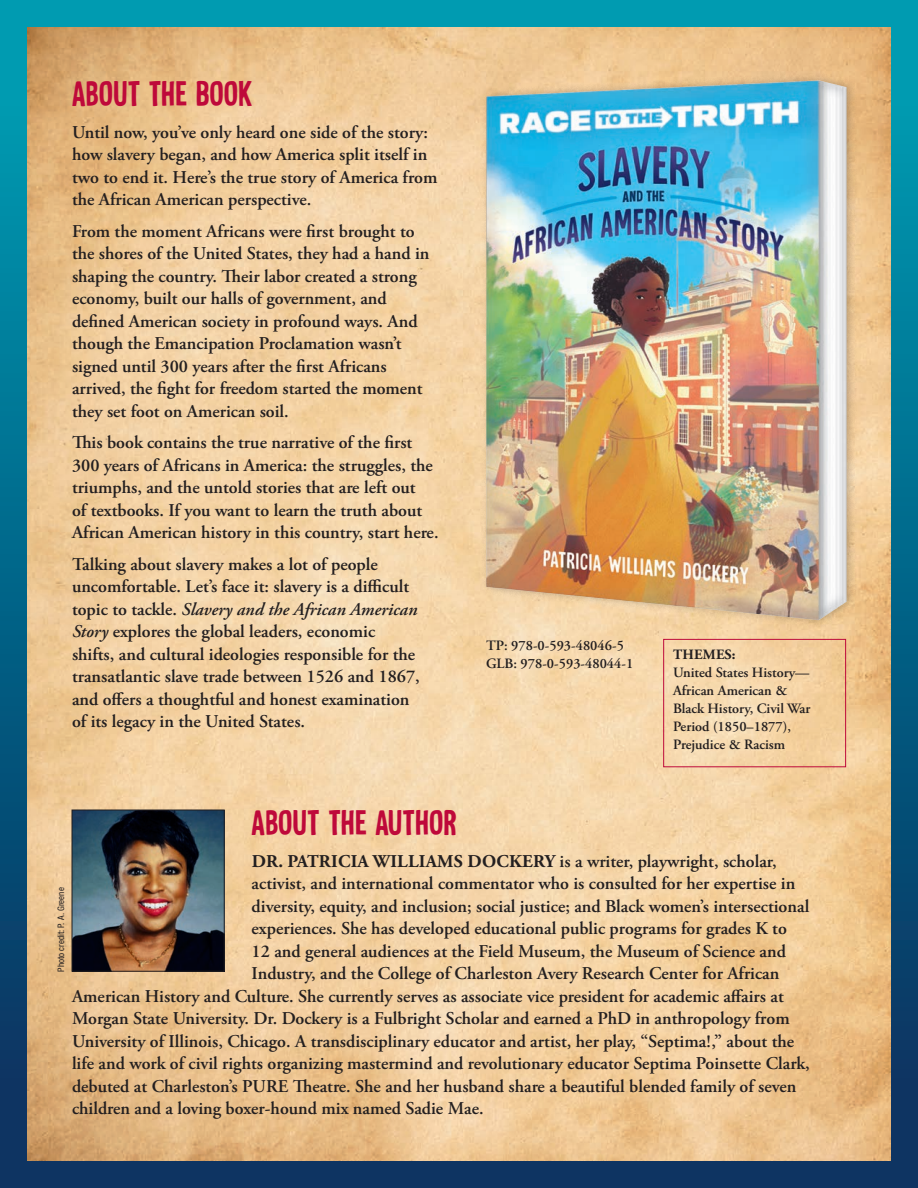
<style>
.page{position:relative;width:918px;height:1188px;background:#fff}
.page>*{position:absolute;margin:0;border:0;box-sizing:border-box;transform-origin:0 0}
.Head{font:36px "Tournedos";letter-spacing:.02em;color:#be093a}
.Body_About{font:600 18px/22.5px "Adobe Garamond Pro";color:#231f20}
.Specs{font:600 14.25px/18px "Adobe Garamond Pro";color:#231f20}
.t1{font:condensed 9px "Helvetica Neue LT Pro";color:#231f20}
.s1{font-style:italic}
.s2{font-weight:700}
</style>
<div class="page">
<div style="left:0;top:0;width:918px;height:1188px;background:linear-gradient(to bottom,#00a1b6,#0b2a5b)"></div>
<img style="left:27px;top:27px;width:864px;height:1134px">
<img style="left:461px;top:58px;width:419px;height:583px">
<img style="left:74px;top:812px;width:149px;height:158px">
<div style="left:72px;top:810px;width:153px;height:162px;border:1px solid #231f20"></div>
<div style="left:663px;top:639px;width:183px;height:128px;border:1px solid #be093a"></div>
<p class="Head" style="left:72px;top:73px;width:182px">ABOUT THE BOOK</p>
<p class="Body_About" style="left:72px;top:121px;width:367px">Until now, you’ve only heard one side of the story: how slavery began, and how America split itself in two to end it. Here’s the true story of America from the African American perspective.</p>
<p class="Body_About" style="left:72px;top:220px;width:359px">From the moment Africans were first brought to the shores of the United States, they had a hand in shaping the country. Their labor created a strong economy, built our halls of government, and defined American society in profound ways. And though the Emancipation Proclamation wasn’t signed until 300 years after the first Africans arrived, the fight for freedom started the moment they set foot on American soil.</p>
<p class="Body_About" style="left:72px;top:431px;width:368px">This book contains the true narrative of the first 300 years of Africans in America: the struggles, the triumphs, and the untold stories that are left out<br>of textbooks. If you want to learn the truth about African American history in this country, start here.</p>
<p class="Body_About" style="left:72px;top:553px;width:349px">Talking about slavery makes a lot of people uncomfortable. Let’s face it: slavery is a difficult topic to tackle. <span class="s1">Slavery and the African American Story</span> explores the global leaders, economic shifts, and cultural ideologies responsible for the transatlantic slave trade between 1526 and 1867, and offers a thoughtful and honest examination of its legacy in the United States.</p>
<p class="Specs" style="left:486px;top:636px;width:149px">TP: 978-0-593-48046-5<br>GLB: 978-0-593-48044-1</p>
<p class="Specs" style="left:673px;top:646px;width:139px"><span class="s2">THEMES:<br></span>United States History—<br>African American &amp;<br>Black History, Civil War<br>Period (1850–1877),<br>Prejudice &amp; Racism</p>
<p class="Head" style="left:252px;top:802px;width:206px">ABOUT THE AUTHOR</p>
<p class="Body_About" style="left:252px;top:850px;width:527px"><span class="s2">DR. PATRICIA WILLIAMS DOCKERY</span> is a writer, playwright, scholar,</p>
<p class="Body_About" style="left:252px;top:872px;width:545px">activist, and international commentator who is consulted for her expertise in</p>
<p class="Body_About" style="left:252px;top:895px;width:559px">diversity, equity, and inclusion; social justice; and Black women’s intersectional</p>
<p class="Body_About" style="left:252px;top:917px;width:537px">experiences. She has developed educational public programs for grades K to</p>
<p class="Body_About" style="left:252px;top:940px;width:536px">12 and general audiences at the Field Museum, the Museum of Science and</p>
<p class="Body_About" style="left:252px;top:962px;width:529px">Industry, and the College of Charleston Avery Research Center for African</p>
<p class="Body_About" style="left:72px;top:985px;width:713px">American History and Culture. She currently serves as associate vice president for academic affairs at</p>
<p class="Body_About" style="left:72px;top:1007px;width:719px">Morgan State University. Dr. Dockery is a Fulbright Scholar and earned a PhD in anthropology from</p>
<p class="Body_About" style="left:72px;top:1030px;width:724px">University of Illinois, Chicago. A transdisciplinary educator and artist, her play, “Septima!,” about the</p>
<p class="Body_About" style="left:72px;top:1052px;width:739px">life and work of civil rights organizing mastermind and revolutionary educator Septima Poinsette Clark,</p>
<p class="Body_About" style="left:72px;top:1075px;width:726px">debuted at Charleston’s PURE Theatre. She and her husband share a beautiful blended family of seven</p>
<p class="Body_About" style="left:72px;top:1097px;width:413px">children and a loving boxer-hound mix named Sadie Mae.</p>
<p class="t1" style="left:56px;top:972px;width:86px;rotate:-90deg">Photo credit: P. A. Greene</p>
</div>
